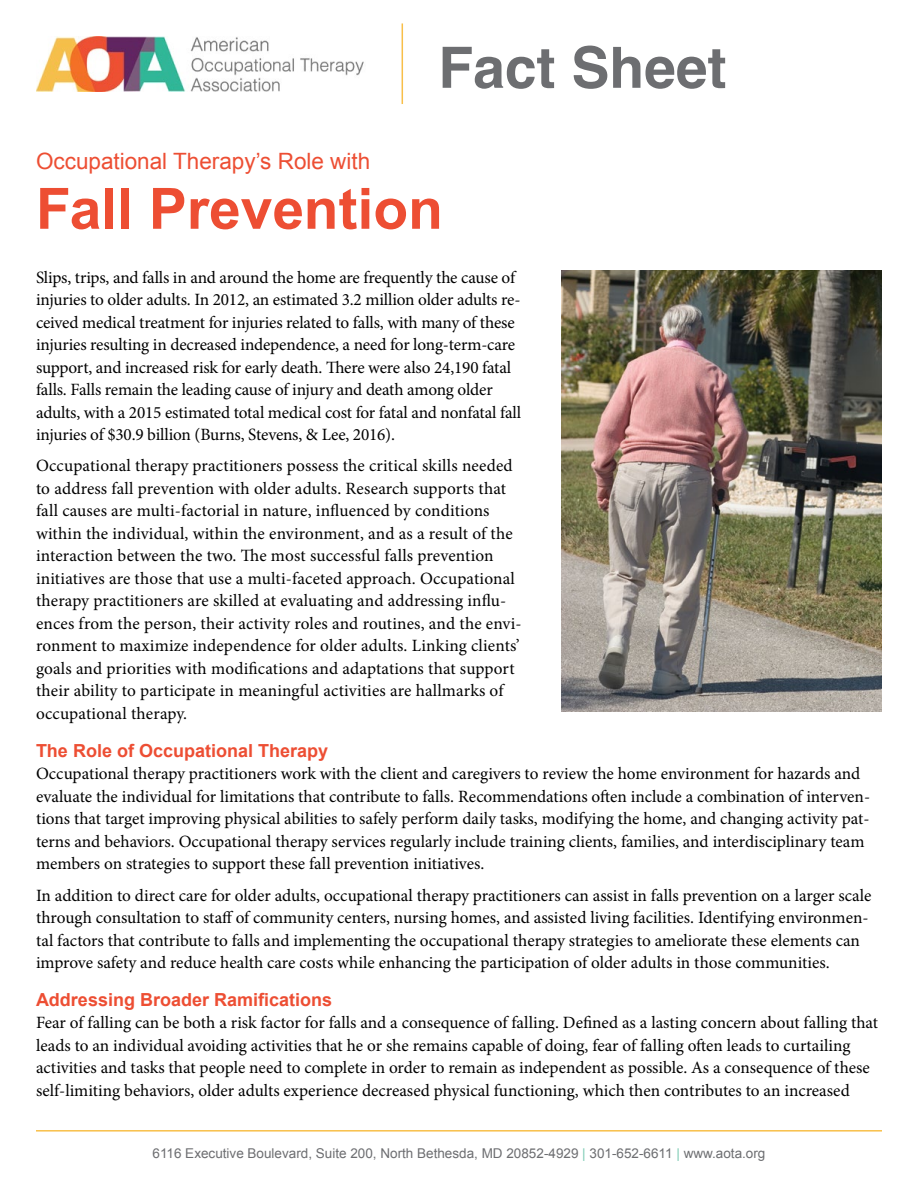
<style>
.page{position:relative;width:918px;height:1188px;background:#fff}
.page>*{position:absolute;margin:0;border:0;box-sizing:border-box;transform-origin:0 0}
.t1{font:700 57px "Arial";color:#ed4e33}
.t2{font:700 57px "Helvetica";color:#6d6e71}
.t3{font:22.5px "Arial";color:#ed4e33}
.t4{font:700 18px "Arial";color:#ed4e33}
.t5{font:17.25px/22.5px "Minion Pro";color:#000}
.t6{font:13.5px "Arial";color:#6d6e71}
.s1{color:#7dcbb4}
</style>
<div class="page">
<img style="left:562px;top:270px;width:320px;height:441px">
<img style="left:36px;top:36px;width:328px;height:55px">
<hr style="left:402px;top:23px;width:1px;height:81px;background:#f8bf49">
<hr style="left:36px;top:1130px;width:846px;height:2px;background:#f8bf49">
<h1 class="t2" style="left:438px;top:22px;width:290px">Fact Sheet</h1>
<h2 class="t3" style="left:36px;top:146px;width:336px">Occupational Therapy’s Role with</h2>
<h1 class="t1" style="left:36px;top:171px;width:408px">Fall Prevention</h1>
<p class="t5" style="left:36px;top:266px;width:487px">Slips, trips, and falls in and around the home are frequently the cause of injuries to older adults. In 2012, an estimated 3.2 million older adults re&shy;ceived medical treatment for injuries related to falls, with many of these injuries resulting in decreased independence, a need for long-term-care support, and increased risk for early death. There were also 24,190 fatal falls. Falls remain the leading cause of injury and death among older adults, with a 2015 estimated total medical cost for fatal and nonfatal fall injuries of $30.9 billion (Burns, Stevens, &amp; Lee, 2016).</p>
<p class="t5" style="left:36px;top:455px;width:487px">Occupational therapy practitioners possess the critical skills needed to address fall prevention with older adults. Research supports that fall causes are multi-factorial in nature, influenced by conditions within the individual, within the environment, and as a result of the interaction between the two. The most successful falls prevention initiatives are those that use a multi-faceted approach. Occupational therapy practitioners are skilled at evaluating and addressing influ&shy;ences from the person, their activity roles and routines, and the envi&shy;ronment to maximize independence for older adults. Linking clients’ goals and priorities with modifications and adaptations that support their ability to participate in meaningful activities are hallmarks of occupational therapy.</p>
<p class="t4" style="left:36px;top:738px;width:294px">The Role of Occupational Therapy</p>
<p class="t5" style="left:36px;top:762px;width:836px">Occupational therapy practitioners work with the client and caregivers to review the home environment for hazards and evaluate the individual for limitations that contribute to falls. Recommendations often include a combination of interven&shy;tions that target improving physical abilities to safely perform daily tasks, modifying the home, and changing activity pat&shy;terns and behaviors. Occupational therapy services regularly include training clients, families, and interdisciplinary team members on strategies to support these fall prevention initiatives.</p>
<p class="t5" style="left:36px;top:884px;width:837px">In addition to direct care for older adults, occupational therapy practitioners can assist in falls prevention on a larger scale through consultation to staff of community centers, nursing homes, and assisted living facilities. Identifying environmen&shy;tal factors that contribute to falls and implementing the occupational therapy strategies to ameliorate these elements can improve safety and reduce health care costs while enhancing the participation of older adults in those communities.</p>
<p class="t4" style="left:36px;top:987px;width:298px">Addressing Broader Ramifications</p>
<p class="t5" style="left:36px;top:1011px;width:844px">Fear of falling can be both a risk factor for falls and a consequence of falling. Defined as a lasting concern about falling that leads to an individual avoiding activities that he or she remains capable of doing, fear of falling often leads to curtailing activities and tasks that people need to complete in order to remain as independent as possible. As a consequence of these self-limiting behaviors, older adults experience decreased physical functioning, which then contributes to an increased</p>
<p class="t6" style="left:153px;top:1145px;width:614px">6116 Executive Boulevard, Suite 200, North Bethesda, MD 20852-4929 <span class="s1">|</span> 301-652-6611 <span class="s1">|</span> www.aota.org</p>
</div>
